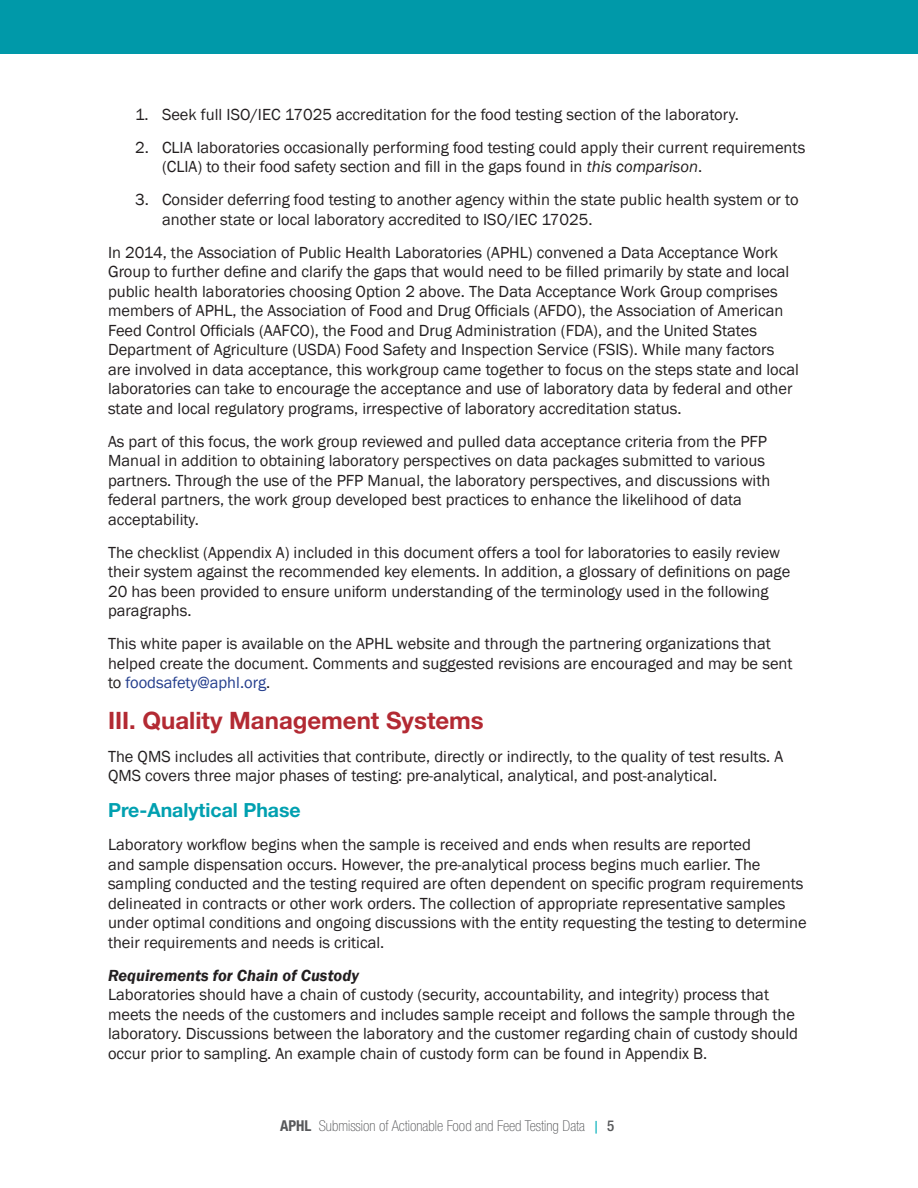
<style>
.page{position:relative;width:918px;height:1188px;background:#fff}
.page>*{position:absolute;margin:0;border:0;box-sizing:border-box;transform-origin:0 0}
.HEADER_1{font:700 24px "Helvetica Neue LT Std";color:#b32a33}
.HEADER_2{font:700 19.5px "Helvetica Neue LT Std";color:#00a0b0}
.Body{font:16.5px/19.5px "Franklin Gothic";color:#231f20}
.Body_Indented{font:16.5px/19.5px "Franklin Gothic";color:#231f20}
.Header_3{font:italic 600 16.5px "Franklin Gothic";color:#231f20}
.t1{font:100 condensed 15px "Helvetica Neue LT Std";color:#57585a}
.s1{font-style:italic}
.s2{color:#253f8e}
.s3{font-weight:700}
.s4{font-family:"Franklin Gothic";font-weight:400;font-stretch:normal;color:#00afba}
.s5{font-weight:500}
</style>
<div class="page">
<div style="left:0;top:0;width:918px;height:54px;background:#0099a9"></div>
<p class="Body" style="left:135px;top:105px;width:606px">1. Seek full ISO/IEC 17025 accreditation for the food testing section of the laboratory.</p>
<p class="Body" style="left:162px;top:138px;width:645px;text-indent:-27px">2. CLIA laboratories occasionally performing food testing could apply their current requirements (CLIA) to their food safety section and fill in the gaps found in <span class="s1">this comparison</span>.</p>
<p class="Body" style="left:162px;top:190px;width:638px;text-indent:-27px">3. Consider deferring food testing to another agency within the state public health system or to another state or local laboratory accredited to ISO/IEC 17025.</p>
<p class="Body" style="left:108px;top:243px;width:693px">In 2014, the Association of Public Health Laboratories (APHL) convened a Data Acceptance Work Group to further define and clarify the gaps that would need to be filled primarily by state and local public health laboratories choosing Option 2 above. The Data Acceptance Work Group comprises members of APHL, the Association of Food and Drug Officials (AFDO), the Association of American Feed Control Officials (AAFCO), the Food and Drug Administration (FDA), and the United States Department of Agriculture (USDA) Food Safety and Inspection Service (FSIS). While many factors are involved in data acceptance, this workgroup came together to focus on the steps state and local laboratories can take to encourage the acceptance and use of laboratory data by federal and other state and local regulatory programs, irrespective of laboratory accreditation status.</p>
<p class="Body" style="left:108px;top:432px;width:664px">As part of this focus, the work group reviewed and pulled data acceptance criteria from the PFP Manual in addition to obtaining laboratory perspectives on data packages submitted to various partners. Through the use of the PFP Manual, the laboratory perspectives, and discussions with federal partners, the work group developed best practices to enhance the likelihood of data acceptability.</p>
<p class="Body" style="left:108px;top:543px;width:684px">The checklist (Appendix A) included in this document offers a tool for laboratories to easily review their system against the recommended key elements. In addition, a glossary of definitions on page 20 has been provided to ensure uniform understanding of the terminology used in the following paragraphs.</p>
<p class="Body" style="left:108px;top:634px;width:686px">This white paper is available on the APHL website and through the partnering organizations that helped create the document. Comments and suggested revisions are encouraged and may be sent to <span class="s2">foodsafety@aphl.org</span>.</p>
<p class="HEADER_1" style="left:108px;top:705px;width:377px">III. Quality Management Systems</p>
<p class="Body" style="left:108px;top:747px;width:677px">The QMS includes all activities that contribute, directly or indirectly, to the quality of test results. A<br>QMS covers three major phases of testing: pre-analytical, analytical, and post-analytical.</p>
<p class="HEADER_2" style="left:108px;top:798px;width:194px">Pre-Analytical Phase</p>
<p class="Body_Indented" style="left:108px;top:835px;width:700px">Laboratory workflow begins when the sample is received and ends when results are reported<br>and sample dispensation occurs. However, the pre-analytical process begins much earlier. The sampling conducted and the testing required are often dependent on specific program requirements delineated in contracts or other work orders. The collection of appropriate representative samples under optimal conditions and ongoing discussions with the entity requesting the testing to determine their requirements and needs is critical.</p>
<p class="Header_3" style="left:108px;top:964px;width:252px">Requirements for Chain of Custody</p>
<p class="Body_Indented" style="left:108px;top:985px;width:692px">Laboratories should have a chain of custody (security, accountability, and integrity) process that meets the needs of the customers and includes sample receipt and follows the sample through the laboratory. Discussions between the laboratory and the customer regarding chain of custody should occur prior to sampling. An example chain of custody form can be found in Appendix B.</p>
<p class="t1" style="left:280px;top:1117px;width:336px"><span class="s3">APHL</span> Submission of Actionable Food and Feed Testing Data <span class="s4">|</span> <span class="s5">5</span></p>
</div>
